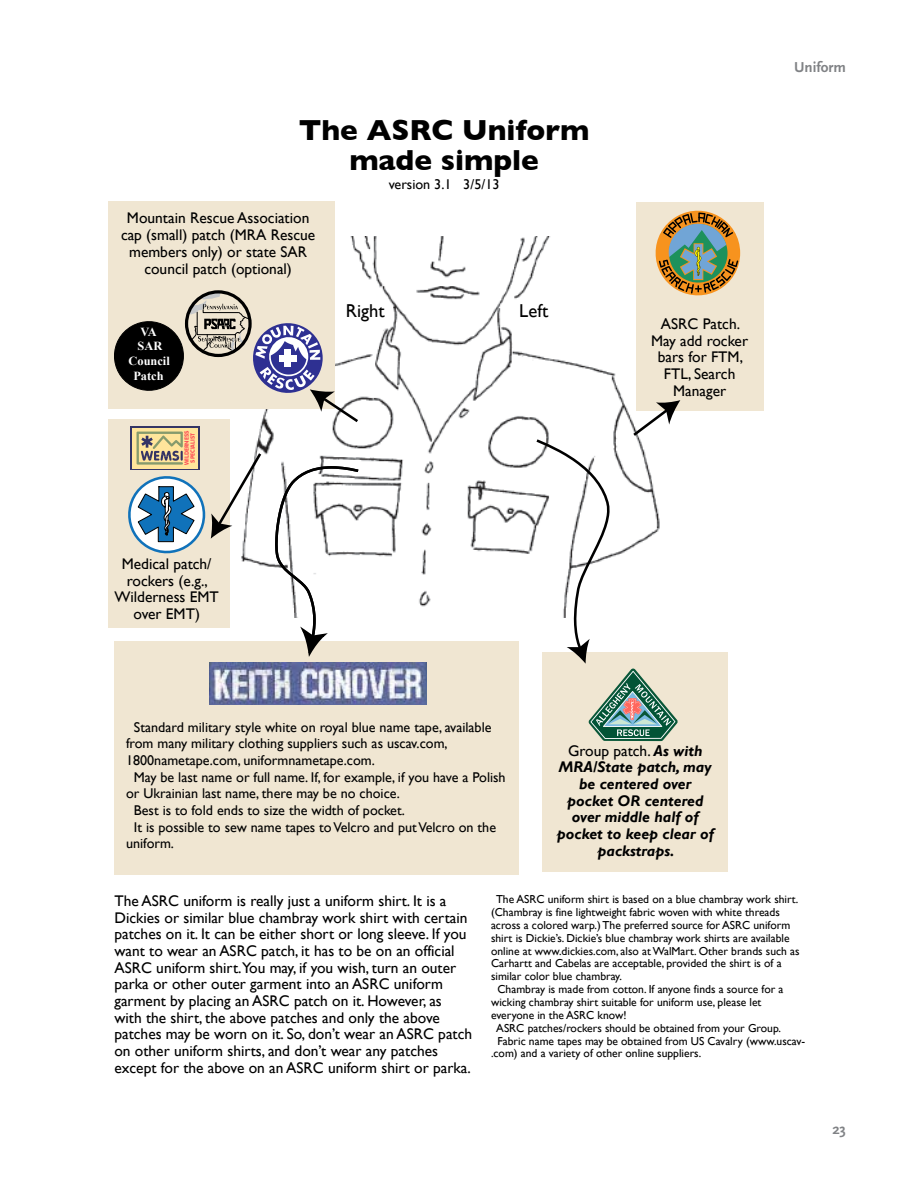
<style>
.page{position:relative;width:918px;height:1188px;background:#fff}
.page>*{position:absolute;margin:0;border:0;box-sizing:border-box;transform-origin:0 0}
.t1{font:800 29.55px/29.5px "Gill Sans";color:#000;text-align:center}
.t2{font:18.6px "Gill Sans";color:#000}
.t3{font:15.45px/16.6px "Gill Sans";color:#000;text-align:center}
.t4{font:italic 700 15.45px/16.6px "Gill Sans";color:#000;text-align:center}
.t5{font:700 15px "Scala Sans OT";color:#808285}
.t6{font:14.1px "Gill Sans";color:#000}
.t7{font:700 12.3px/14.5px "Times New Roman";color:#fff;text-align:center}
.t8{font:11.55px "Gill Sans";color:#000}
.t9{font:5.85px/5.8px "VAG Rounded BT";color:#fd4f57;text-align:center}
.s1{font-weight:400;font-style:normal}
</style>
<div class="page">
<img style="left:259px;top:236px;width:365px;height:371px">
<div style="left:542px;top:652px;width:185px;height:220px;background:#f0e6d2"></div>
<div style="left:108px;top:201px;width:226px;height:208px;background:#f0e6d2"></div>
<div style="left:108px;top:420px;width:121px;height:208px;background:#f0e6d2"></div>
<div style="left:130px;top:426px;width:69px;height:44px;background:#343565"></div>
<div style="left:132px;top:428px;width:65px;height:40px;background:linear-gradient(to right,#ffe59b,#ffe59b)"></div>
<div style="left:114px;top:641px;width:405px;height:234px;background:#f0e6d2"></div>
<svg style="left:274px;top:465px;width:87px;height:192px"></svg>
<svg style="left:128px;top:432px;width:136px;height:133px"></svg>
<div style="left:636px;top:203px;width:127px;height:208px;background:#f0e6d2"></div>
<svg style="left:649px;top:202px;width:91px;height:94px"></svg>
<svg style="left:108px;top:291px;width:253px;height:134px"></svg>
<svg style="left:534px;top:400px;width:146px;height:341px"></svg>
<img style="left:210px;top:662px;width:217px;height:43px">
<h1 class="t1" style="left:299px;top:115px;width:292px">The ASRC Uniform made simple</h1>
<p class="t6" style="left:389px;top:176px;width:112px">version 3.1 3/5/13</p>
<p class="t3" style="left:121px;top:210px;width:196px">Mountain Rescue Association cap (small) patch (MRA Rescue members only) or state SAR council patch (optional)</p>
<p class="t7" style="left:129px;top:324px;width:43px">VA<br>SAR<br>Council<br>Patch</p>
<p class="t9" style="left:184px;top:465px;width:36px;rotate:-90deg">WILDERNESS<br>SPECIALIST</p>
<p class="t2" style="left:346px;top:300px;width:40px">Right</p>
<p class="t2" style="left:519px;top:300px;width:30px">Left</p>
<p class="t3" style="left:114px;top:556px;width:106px">Medical patch/ rockers (e.g.,<br>Wilderness EMT over EMT)</p>
<p class="t3" style="left:651px;top:316px;width:98px">ASRC Patch.<br>May add rocker bars for FTM,<br>FTL, Search<br>Manager</p>
<p class="t6" style="left:134px;top:719px;width:359px">Standard military style white on royal blue name tape, available</p>
<p class="t6" style="left:126px;top:735px;width:323px">from many military clothing suppliers such as uscav.com,</p>
<p class="t6" style="left:126px;top:752px;width:250px">1800nametape.com, uniformnametape.com.</p>
<p class="t6" style="left:134px;top:769px;width:373px">May be last name or full name. If, for example, if you have a Polish</p>
<p class="t6" style="left:126px;top:785px;width:276px">or Ukrainian last name, there may be no choice.</p>
<p class="t6" style="left:134px;top:802px;width:273px">Best is to fold ends to size the width of pocket.</p>
<p class="t6" style="left:134px;top:819px;width:364px">It is possible to sew name tapes to Velcro and put Velcro on the</p>
<p class="t6" style="left:126px;top:836px;width:50px">uniform.</p>
<p class="t4" style="left:557px;top:742px;width:159px"><span class="s1">Group patch.</span> As with<br>MRA/State patch, may be centered over pocket OR centered over middle half of pocket to keep clear of packstraps.</p>
<p class="t5" style="left:794px;top:59px;width:53px">Uniform</p>
<p class="t3" style="left:114px;top:893px;width:359px;text-align:left">The ASRC uniform is really just a uniform shirt. It is a Dickies or similar blue chambray work shirt with certain patches on it. It can be either short or long sleeve. If you want to wear an ASRC patch, it has to be on an official ASRC uniform shirt.You may, if you wish, turn an outer parka or other outer garment into an ASRC uniform garment by placing an ASRC patch on it. However, as with the shirt, the above patches and only the above patches may be worn on it. So, don’t wear an ASRC patch on other uniform shirts, and don’t wear any patches except for the above on an ASRC uniform shirt or parka.</p>
<p class="t8" style="left:496px;top:893px;width:304px">The ASRC uniform shirt is based on a blue chambray work shirt.</p>
<p class="t8" style="left:491px;top:905px;width:290px">(Chambray is fine lightweight fabric woven with white threads</p>
<p class="t8" style="left:491px;top:918px;width:301px">across a colored warp.) The preferred source for ASRC uniform</p>
<p class="t8" style="left:491px;top:931px;width:300px">shirt is Dickie’s. Dickie’s blue chambray work shirts are available</p>
<p class="t8" style="left:491px;top:944px;width:310px">online at www.dickies.com, also at WalMart. Other brands such as</p>
<p class="t8" style="left:491px;top:957px;width:292px">Carhartt and Cabelas are acceptable, provided the shirt is of a</p>
<p class="t8" style="left:491px;top:970px;width:132px">similar color blue chambray.</p>
<p class="t8" style="left:497px;top:983px;width:288px">Chambray is made from cotton. If anyone finds a source for a</p>
<p class="t8" style="left:491px;top:995px;width:272px">wicking chambray shirt suitable for uniform use, please let</p>
<p class="t8" style="left:491px;top:1008px;width:137px">everyone in the ASRC know!</p>
<p class="t8" style="left:496px;top:1021px;width:286px">ASRC patches/rockers should be obtained from your Group.</p>
<p class="t8" style="left:497px;top:1034px;width:309px">Fabric name tapes may be obtained from US Cavalry (www.uscav-</p>
<p class="t8" style="left:491px;top:1047px;width:212px">.com) and a variety of other online suppliers.</p>
<p class="t5" style="left:833px;top:1121px;width:15px">23</p>
</div>
